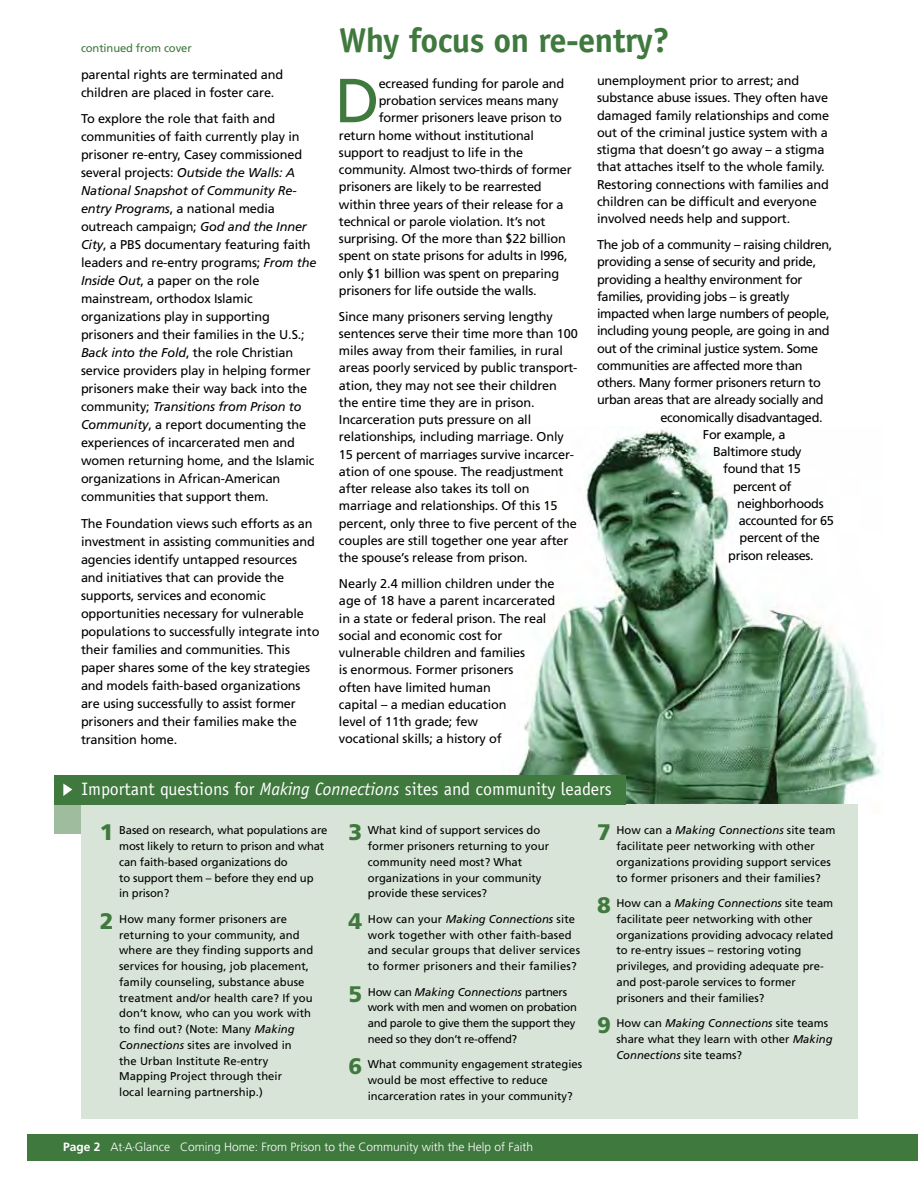
<style>
.page{position:relative;width:918px;height:1188px;background:#fff}
.page>*{position:absolute;margin:0;border:0;box-sizing:border-box;transform-origin:0 0}
.t1{font:62.1px "Frutiger";color:#3f793e}
.t2{font:700 34.5px "Officina Sans";letter-spacing:-.015em;color:#3f793e}
.t3{font:18px "Officina Sans";color:#fff}
.t4{font:12.75px/18px "Frutiger";letter-spacing:-.01em;color:#000}
.t5{font:12.75px "Frutiger";letter-spacing:-.03em;color:#000}
.t6{font:300 12px "Frutiger";color:#fff}
.t7{font:11.25px/15.8px "Frutiger";color:#000}
.t8{font:11.25px/15.8px "Frutiger";letter-spacing:-.02em;color:#000}
.t9{font:11.25px "Frutiger";letter-spacing:-.01em;color:#3f793e}
.s1{font-style:italic}
.s2{font-weight:900;font-size:22.5px;color:#3f793e}
.s3{font-weight:700}
</style>
<div class="page">
<img style="left:516px;top:429px;width:366px;height:376px">
<div style="left:27px;top:1134px;width:891px;height:27px;background:#3f793e"></div>
<div style="left:81px;top:805px;width:777px;height:314px;background:#d8e4d8"></div>
<div style="left:54px;top:805px;width:27px;height:28px;background:#9fbc9e"></div>
<div style="left:54px;top:775px;width:572px;height:30px;background:#3f793e"></div>
<svg style="left:63px;top:784px;width:9px;height:12px"></svg>
<p class="t9" style="left:81px;top:43px;width:112px">continued from cover</p>
<p class="t4" style="left:81px;top:66px;width:204px">parental rights are terminated and children are placed in foster care.</p>
<p class="t4" style="left:81px;top:111px;width:237px">To explore the role that faith and communities of faith currently play in prisoner re-entry, Casey commissioned several projects: <span class="s1">Outside the Walls: A National Snapshot of Community Re&shy;entry Programs</span>, a national media outreach campaign; <span class="s1">God and the Inner City</span>, a PBS documentary featuring faith leaders and re-entry programs; <span class="s1">From the Inside Out</span>, a paper on the role mainstream, orthodox Islamic organizations play in supporting prisoners and their families in the U.S.; <span class="s1">Back into the Fold</span>, the role Christian service providers play in helping former prisoners make their way back into the community; <span class="s1">Transitions from Prison to Community</span>, a report documenting the experiences of incarcerated men and women returning home, and the Islamic organizations in African-American communities that support them.</p>
<p class="t4" style="left:81px;top:515px;width:240px">The Foundation views such efforts as an investment in assisting communities and agencies identify untapped resources and initiatives that can provide the supports, services and economic opportunities necessary for vulnerable populations to successfully integrate into their families and communities. This paper shares some of the key strategies and models faith-based organizations are using successfully to assist former prisoners and their families make the transition home.</p>
<h2 class="t2" style="left:339px;top:27px;width:332px">Why focus on re-entry?</h2>
<h1 class="t1" style="left:335px;top:76px;width:46px">D</h1>
<p class="t4" style="left:379px;top:75px;width:187px">ecreased funding for parole and</p>
<p class="t4" style="left:379px;top:93px;width:181px">probation services means many</p>
<p class="t4" style="left:379px;top:110px;width:185px">former prisoners leave prison to</p>
<p class="t4" style="left:339px;top:127px;width:197px">return home without institutional</p>
<p class="t4" style="left:339px;top:144px;width:186px">support to readjust to life in the</p>
<p class="t4" style="left:339px;top:162px;width:234px">community. Almost two-thirds of former</p>
<p class="t4" style="left:339px;top:179px;width:204px">prisoners are likely to be rearrested</p>
<p class="t4" style="left:339px;top:196px;width:226px">within three years of their release for a</p>
<p class="t4" style="left:339px;top:213px;width:208px">technical or parole violation. It’s not</p>
<p class="t4" style="left:339px;top:231px;width:228px">surprising. Of the more than $22 billion</p>
<p class="t4" style="left:339px;top:248px;width:230px">spent on state prisons for adults in l996,</p>
<p class="t4" style="left:339px;top:265px;width:222px">only $1 billion was spent on preparing</p>
<p class="t4" style="left:339px;top:282px;width:199px">prisoners for life outside the walls.</p>
<p class="t4" style="left:339px;top:309px;width:240px;line-height:17.2px">Since many prisoners serving lengthy sentences serve their time more than 100 miles away from their families, in rural areas poorly serviced by public transport&shy;ation, they may not see their children the entire time they are in prison.<br>Incarceration puts pressure on all relationships, including marriage. Only 15 percent of marriages survive incarcer&shy;ation of one spouse. The readjustment after release also takes its toll on marriage and relationships. Of this 15 percent, only three to five percent of the couples are still together one year after the spouse’s release from prison.</p>
<p class="t4" style="left:339px;top:576px;width:218px;line-height:17.2px">Nearly 2.4 million children under the age of 18 have a parent incarcerated in a state or federal prison. The real social and economic cost for vulnerable children and families<br>is enormous. Former prisoners<br>often have limited human<br>capital – a median education<br>level of 11th grade; few<br>vocational skills; a history of</p>
<p class="t4" style="left:597px;top:73px;width:234px;line-height:17.2px">unemployment prior to arrest; and substance abuse issues. They often have damaged family relationships and come out of the criminal justice system with a stigma that doesn’t go away – a stigma that attaches itself to the whole family.<br>Restoring connections with families and children can be difficult and everyone involved needs help and support.</p>
<p class="t5" style="left:597px;top:240px;width:237px">The job of a community – raising children,</p>
<p class="t5" style="left:597px;top:257px;width:221px">providing a sense of security and pride,</p>
<p class="t5" style="left:597px;top:274px;width:207px">providing a healthy environment for</p>
<p class="t5" style="left:597px;top:291px;width:194px">families, providing jobs – is greatly</p>
<p class="t5" style="left:597px;top:309px;width:234px">impacted when large numbers of people,</p>
<p class="t5" style="left:597px;top:326px;width:234px">including young people, are going in and</p>
<p class="t5" style="left:597px;top:343px;width:223px">out of the criminal justice system. Some</p>
<p class="t5" style="left:597px;top:360px;width:207px">communities are affected more than</p>
<p class="t5" style="left:597px;top:378px;width:225px">others. Many former prisoners return to</p>
<p class="t5" style="left:597px;top:395px;width:228px">urban areas that are already socially and</p>
<p class="t5" style="left:660px;top:412px;width:164px">economically disadvantaged.</p>
<p class="t5" style="left:703px;top:429px;width:84px">For example, a</p>
<p class="t5" style="left:713px;top:447px;width:90px">Baltimore study</p>
<p class="t5" style="left:723px;top:464px;width:79px">found that 15</p>
<p class="t5" style="left:733px;top:481px;width:60px">percent of</p>
<p class="t5" style="left:737px;top:498px;width:88px">neighborhoods</p>
<p class="t5" style="left:739px;top:516px;width:97px">accounted for 65</p>
<p class="t5" style="left:740px;top:533px;width:82px">percent of the</p>
<p class="t5" style="left:728px;top:550px;width:87px">prison releases.</p>
<h3 class="t3" style="left:81px;top:782px;width:532px">Important questions for <span class="s1">Making Connections</span> sites and community leaders</h3>
<p class="t7" style="left:616px;top:824px;width:221px;text-indent:-19px"><span class="s2">7</span> How can a <span class="s1">Making Connections</span> site team facilitate peer networking with other organizations providing support services to former prisoners and their families?</p>
<p class="t7" style="left:616px;top:896px;width:218px;text-indent:-19px"><span class="s2">8</span> How can a <span class="s1">Making Connections</span> site team facilitate peer networking with other organizations providing advocacy related to re-entry issues – restoring voting privileges, and providing adequate pre&shy;and post-parole services to former prisoners and their families?</p>
<p class="t7" style="left:616px;top:1016px;width:218px;text-indent:-19px"><span class="s2">9</span> How can <span class="s1">Making Connections</span> site teams share what they learn with other <span class="s1">Making<br>Connections</span> site teams?</p>
<p class="t7" style="left:368px;top:824px;width:183px;text-indent:-19px"><span class="s2">3</span> What kind of support services do former prisoners returning to your community need most? What organizations in your community provide these services?</p>
<p class="t7" style="left:368px;top:912px;width:214px;text-indent:-19px"><span class="s2">4</span> How can your <span class="s1">Making Connections</span> site work together with other faith-based and secular groups that deliver services to former prisoners and their families?</p>
<p class="t8" style="left:368px;top:985px;width:211px;text-indent:-19px"><span class="s2">5</span> How can <span class="s1">Making Connections</span> partners work with men and women on probation and parole to give them the support they need so they don’t re-offend?</p>
<p class="t7" style="left:368px;top:1057px;width:216px;text-indent:-19px"><span class="s2">6</span> What community engagement strategies would be most effective to reduce incarceration rates in your community?</p>
<p class="t7" style="left:119px;top:824px;width:210px;text-indent:-19px"><span class="s2">1</span> Based on research, what populations are most likely to return to prison and what can faith-based organizations do<br>to support them – before they end up<br>in prison?</p>
<p class="t7" style="left:119px;top:912px;width:196px;text-indent:-19px"><span class="s2">2</span> How many former prisoners are returning to your community, and where are they finding supports and services for housing, job placement, family counseling, substance abuse treatment and/or health care? If you don’t know, who can you work with to find out? (Note: Many <span class="s1">Making Connections</span> sites are involved in<br>the Urban Institute Re-entry Mapping Project through their<br>local learning partnership.)</p>
<p class="t6" style="left:63px;top:1142px;width:472px"><span class="s3">Page 2</span> At.A.Glance Coming Home: From Prison to the Community with the Help of Faith</p>
</div>
